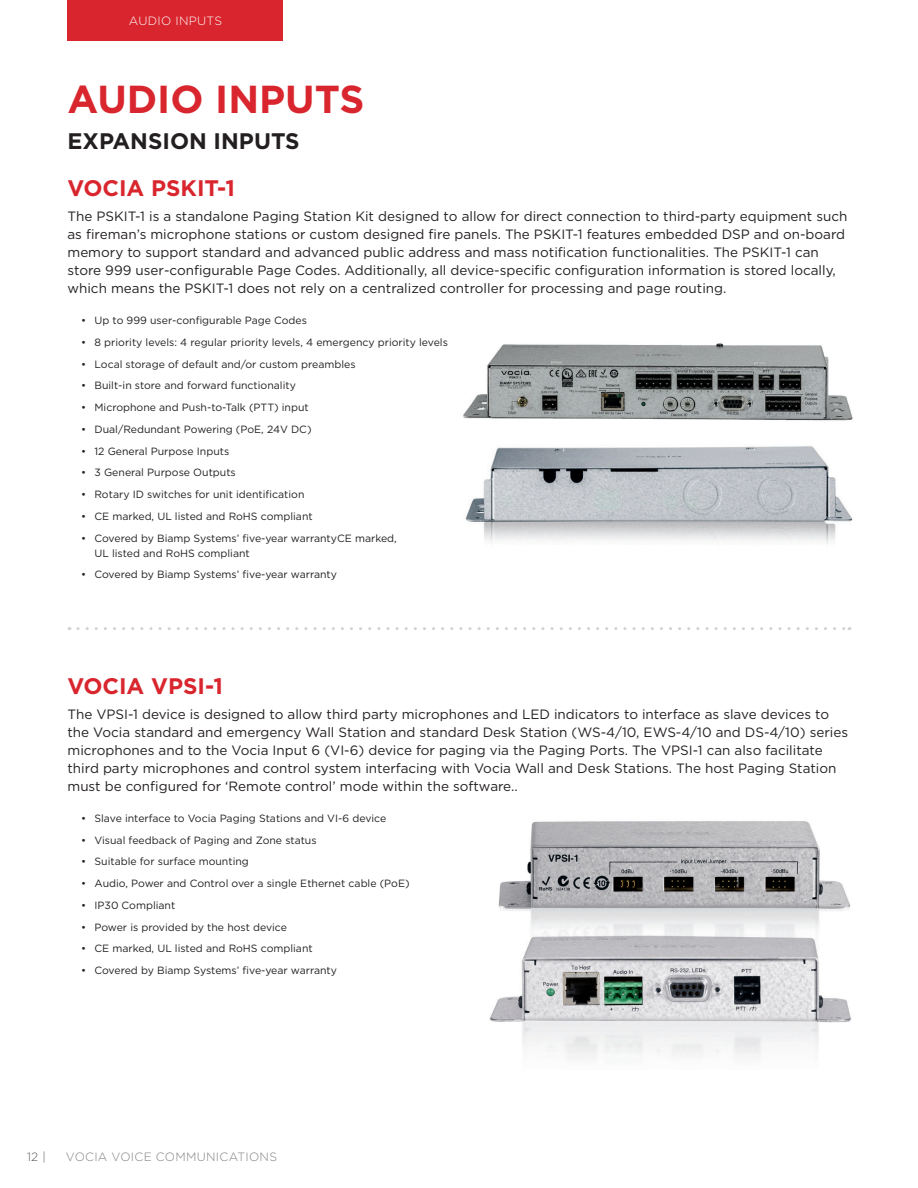
<style>
.page{position:relative;width:918px;height:1188px;background:#fff}
.page>*{position:absolute;margin:0;border:0;box-sizing:border-box;transform-origin:0 0}
.body_copy{font:700 39px "Gotham";color:#d9262e}
.bullets{font:700 22.5px "Gotham";color:#d9262e}
.body_copy-2{font:700 22.5px "Gotham";color:#231f20}
.copy{font:13.5px/18px "Gotham";color:#231f20}
.t1{font:300 12px "Gotham";letter-spacing:.025em;color:#818185}
.t2{font:300 12px "Gotham";letter-spacing:.025em;color:#fff}
.t3{font:300 12px "Gotham";color:#5b5c61}
.t4{font:10.5px/15px "Gotham";color:#231f20}
</style>
<div class="page">
<img style="left:498px;top:821px;width:353px;height:86px">
<img style="left:490px;top:907px;width:361px;height:151px">
<div style="left:68px;top:0;width:216px;height:40px;background:#d9262e"></div>
<svg style="left:78px;top:627px;width:772px;height:3px"></svg>
<img style="left:468px;top:343px;width:382px;height:65px">
<img style="left:463px;top:408px;width:390px;height:137px">
<p class="t2" style="left:129px;top:13px;width:95px">AUDIO INPUTS</p>
<p class="body_copy" style="left:68px;top:73px;width:298px">AUDIO INPUTS</p>
<p class="body_copy-2" style="left:68px;top:126px;width:234px">EXPANSION INPUTS</p>
<p class="bullets" style="left:68px;top:173px;width:169px">VOCIA PSKIT-1</p>
<p class="copy" style="left:68px;top:207px;width:781px">The PSKIT-1 is a standalone Paging Station Kit designed to allow for direct connection to third-party equipment such as fireman’s microphone stations or custom designed fire panels. The PSKIT-1 features embedded DSP and on-board memory to support standard and advanced public address and mass notification functionalities. The PSKIT-1 can store 999 user-configurable Page Codes. Additionally, all device-specific configuration information is stored locally, which means the PSKIT-1 does not rely on a centralized controller for processing and page routing.</p>
<p class="t4" style="left:81px;top:313px;width:228px">• Up to 999 user-configurable Page Codes</p>
<p class="t4" style="left:81px;top:334px;width:368px">• 8 priority levels: 4 regular priority levels, 4 emergency priority levels</p>
<p class="t4" style="left:81px;top:356px;width:276px">• Local storage of default and/or custom preambles</p>
<p class="t4" style="left:81px;top:378px;width:216px">• Built-in store and forward functionality</p>
<p class="t4" style="left:81px;top:400px;width:229px">• Microphone and Push-to-Talk (PTT) input</p>
<p class="t4" style="left:81px;top:421px;width:232px">• Dual/Redundant Powering (PoE, 24V DC)</p>
<p class="t4" style="left:81px;top:443px;width:150px">• 12 General Purpose Inputs</p>
<p class="t4" style="left:81px;top:465px;width:156px">• 3 General Purpose Outputs</p>
<p class="t4" style="left:81px;top:487px;width:225px">• Rotary ID switches for unit identification</p>
<p class="t4" style="left:81px;top:508px;width:233px">• CE marked, UL listed and RoHS compliant</p>
<p class="t4" style="left:94px;top:530px;width:304px;text-indent:-14px">• Covered by Biamp Systems’ five-year warrantyCE marked,<br>UL listed and RoHS compliant</p>
<p class="t4" style="left:81px;top:567px;width:258px">• Covered by Biamp Systems’ five-year warranty</p>
<p class="bullets" style="left:68px;top:671px;width:157px">VOCIA VPSI-1</p>
<p class="copy" style="left:68px;top:705px;width:782px">The VPSI-1 device is designed to allow third party microphones and LED indicators to interface as slave devices to the Vocia standard and emergency Wall Station and standard Desk Station (WS-4/10, EWS-4/10 and DS-4/10) series microphones and to the Vocia Input 6 (VI-6) device for paging via the Paging Ports. The VPSI-1 can also facilitate third party microphones and control system interfacing with Vocia Wall and Desk Stations. The host Paging Station must be configured for ‘Remote control’ mode within the software..</p>
<p class="t4" style="left:81px;top:810px;width:307px">• Slave interface to Vocia Paging Stations and VI-6 device</p>
<p class="t4" style="left:81px;top:832px;width:237px">• Visual feedback of Paging and Zone status</p>
<p class="t4" style="left:81px;top:854px;width:169px">• Suitable for surface mounting</p>
<p class="t4" style="left:81px;top:876px;width:330px">• Audio, Power and Control over a single Ethernet cable (PoE)</p>
<p class="t4" style="left:81px;top:897px;width:96px">• IP30 Compliant</p>
<p class="t4" style="left:81px;top:919px;width:208px">• Power is provided by the host device</p>
<p class="t4" style="left:81px;top:941px;width:233px">• CE marked, UL listed and RoHS compliant</p>
<p class="t4" style="left:81px;top:963px;width:258px">• Covered by Biamp Systems’ five-year warranty</p>
<p class="t3" style="left:27px;top:1149px;width:21px">12 |</p>
<p class="t1" style="left:66px;top:1149px;width:213px">VOCIA VOICE COMMUNICATIONS</p>
</div>
